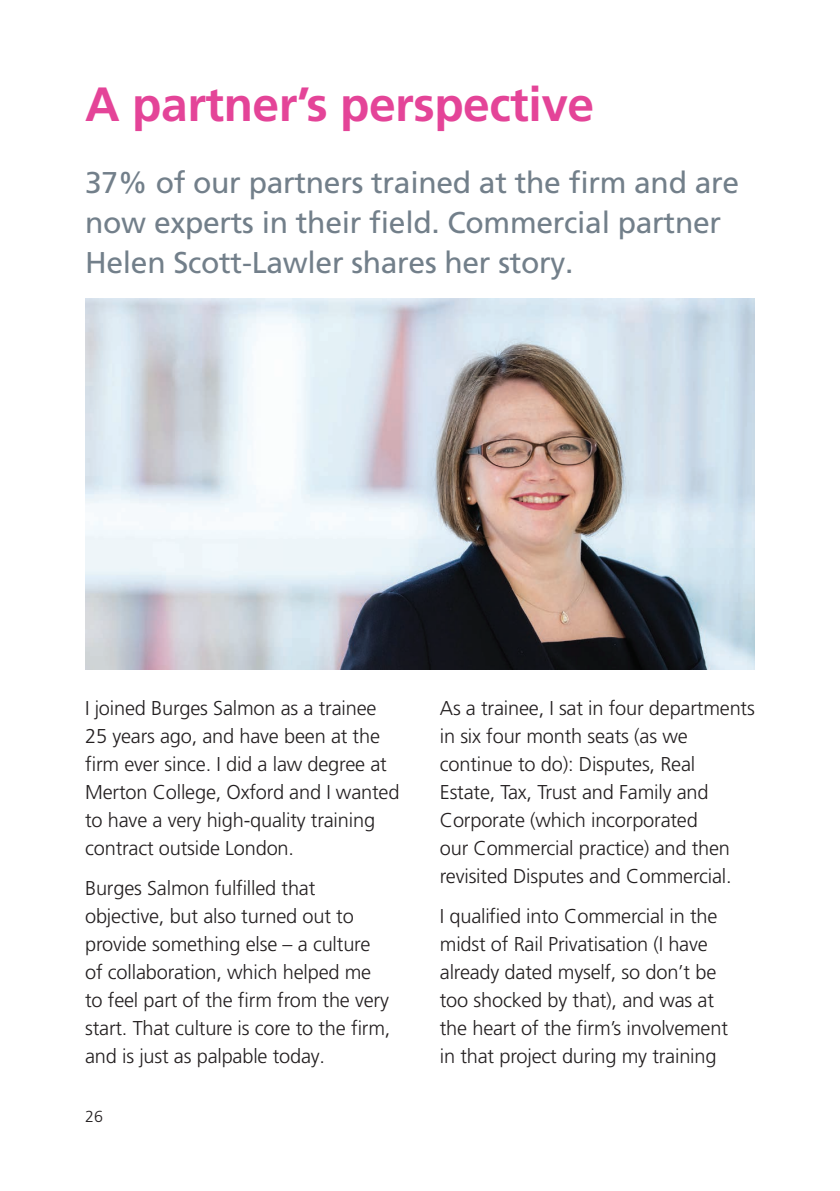
<style>
.page{position:relative;width:840px;height:1191px;background:#fff}
.page>*{position:absolute;margin:0;border:0;box-sizing:border-box;transform-origin:0 0}
.t1{font:700 48px "Frutiger LT Pro";letter-spacing:-.01em;color:#e44498}
.t2{font:30px/40px "Frutiger LT Pro";letter-spacing:-.01em;color:#727f8a}
.t3{font:300 20px/28px "Frutiger LT Pro";letter-spacing:-.01em;color:#231f20}
.t4{font:300 16px "Frutiger LT Pro";color:#231f20}
</style>
<div class="page">
<img style="left:85px;top:298px;width:669px;height:371px">
<h1 class="t1" style="left:85px;top:76px;width:510px">A partner’s perspective</h1>
<h2 class="t2" style="left:85px;top:162px;width:655px">37% of our partners trained at the firm and are now experts in their field. Commercial partner<br>Helen Scott-Lawler shares her story.</h2>
<p class="t3" style="left:85px;top:694px;width:316px">I joined Burges Salmon as a trainee 25 years ago, and have been at the firm ever since. I did a law degree at Merton College, Oxford and I wanted to have a very high-quality training contract outside London.</p>
<p class="t3" style="left:85px;top:874px;width:307px">Burges Salmon fulfilled that objective, but also turned out to provide something else – a culture of collaboration, which helped me to feel part of the firm from the very start. That culture is core to the firm, and is just as palpable today.</p>
<p class="t4" style="left:85px;top:1107px;width:19px">26</p>
<p class="t3" style="left:439px;top:694px;width:316px">As a trainee, I sat in four departments in six four month seats (as we continue to do): Disputes, Real Estate, Tax, Trust and Family and Corporate (which incorporated<br>our Commercial practice) and then revisited Disputes and Commercial.</p>
<p class="t3" style="left:439px;top:902px;width:289px">I qualified into Commercial in the midst of Rail Privatisation (I have already dated myself, so don’t be too shocked by that), and was at the heart of the firm’s involvement in that project during my training</p>
</div>
